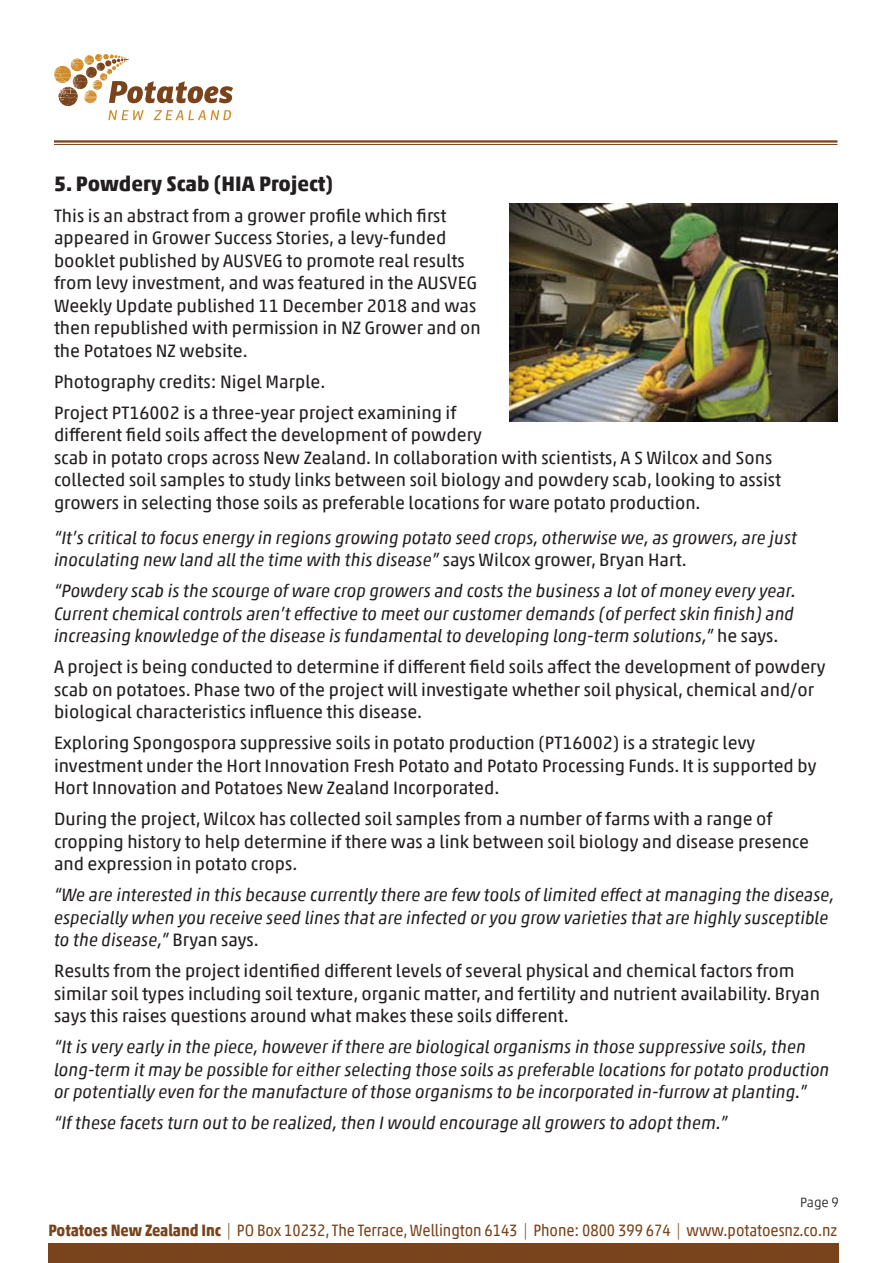
<style>
.page{position:relative;width:893px;height:1263px;background:#fff}
.page>*{position:absolute;margin:0;border:0;box-sizing:border-box;transform-origin:0 0}
.t1{font:700 21px "Akko Pro";color:#231f20}
.t2{font:18px/22.5px "Akko Pro";color:#231f20}
.t3{font:italic 18px/22.5px "Akko Pro";color:#231f20}
.t4{font:16.5px "Akko Pro";letter-spacing:-.005em;color:#79431b;scale:.9 1}
.t5{font:300 13.5px "Akko Pro";color:#231f20}
.s1{font-style:normal}
.s2{font-weight:700}
.s3{font-weight:300}
</style>
<div class="page">
<svg style="left:54px;top:54px;width:179px;height:66px"></svg>
<hr style="left:54px;top:140px;width:783px;height:3px;background:#79431b">
<hr style="left:54px;top:144px;width:783px;height:1px;background:#79431b">
<div style="left:48px;top:1243px;width:791px;height:20px;background:#79431b"></div>
<img style="left:510px;top:204px;width:327px;height:218px">
<p class="t1" style="left:54px;top:171px;width:281px">5. Powdery Scab (HIA Project)</p>
<p class="t2" style="left:54px;top:204px;width:428px">This is an abstract from a grower profile which first appeared in Grower Success Stories, a levy-funded booklet published by AUSVEG to promote real results from levy investment, and was featured in the AUSVEG Weekly Update published 11 December 2018 and was then republished with permission in NZ Grower and on the Potatoes NZ website.</p>
<p class="t2" style="left:54px;top:366px;width:404px;line-height:31px">Photography credits: Nigel Marple.<br>Project PT16002 is a three-year project examining if</p>
<p class="t2" style="left:54px;top:424px;width:728px">different field soils affect the development of powdery<br>scab in potato crops across New Zealand. In collaboration with scientists, A S Wilcox and Sons collected soil samples to study links between soil biology and powdery scab, looking to assist growers in selecting those soils as preferable locations for ware potato production.</p>
<p class="t3" style="left:54px;top:526px;width:745px">“It’s critical to focus energy in regions growing potato seed crops, otherwise we, as growers, are just inoculating new land all the time with this disease” <span class="s1">says Wilcox grower, Bryan Hart.</span></p>
<p class="t3" style="left:54px;top:579px;width:743px;text-align:justify">“Powdery scab is the scourge of ware crop growers and costs the business a lot of money every year.<br>Current chemical controls aren’t effective to meet our customer demands (of perfect skin finish) and increasing knowledge of the disease is fundamental to developing long-term solutions,” <span class="s1">he says.</span></p>
<p class="t2" style="left:54px;top:655px;width:773px">A project is being conducted to determine if different field soils affect the development of powdery scab on potatoes. Phase two of the project will investigate whether soil physical, chemical and/or biological characteristics influence this disease.</p>
<p class="t2" style="left:54px;top:731px;width:764px">Exploring Spongospora suppressive soils in potato production (PT16002) is a strategic levy investment under the Hort Innovation Fresh Potato and Potato Processing Funds. It is supported by<br>Hort Innovation and Potatoes New Zealand Incorporated.</p>
<p class="t2" style="left:54px;top:807px;width:757px">During the project, Wilcox has collected soil samples from a number of farms with a range of cropping history to help determine if there was a link between soil biology and disease presence and expression in potato crops.</p>
<p class="t3" style="left:54px;top:883px;width:782px">“We are interested in this because currently there are few tools of limited effect at managing the disease, especially when you receive seed lines that are infected or you grow varieties that are highly susceptible to the disease,” <span class="s1">Bryan says.</span></p>
<p class="t2" style="left:54px;top:959px;width:767px">Results from the project identified different levels of several physical and chemical factors from similar soil types including soil texture, organic matter, and fertility and nutrient availability. Bryan says this raises questions around what makes these soils different.</p>
<p class="t3" style="left:54px;top:1035px;width:777px">“It is very early in the piece, however if there are biological organisms in those suppressive soils, then long-term it may be possible for either selecting those soils as preferable locations for potato production or potentially even for the manufacture of those organisms to be incorporated in-furrow at planting.”</p>
<p class="t3" style="left:54px;top:1111px;width:675px">“If these facets turn out to be realized, then I would encourage all growers to adopt them.”</p>
<p class="t5" style="left:800px;top:1194px;width:40px">Page 9</p>
<p class="t4" style="left:48px;top:1220px;width:878px"><span class="s2">Potatoes New Zealand Inc</span> <span class="s3">|</span> PO Box 10232, The Terrace, Wellington 6143 <span class="s3">|</span> Phone: 0800 399 674 <span class="s3">|</span> www.potatoesnz.co.nz</p>
</div>
